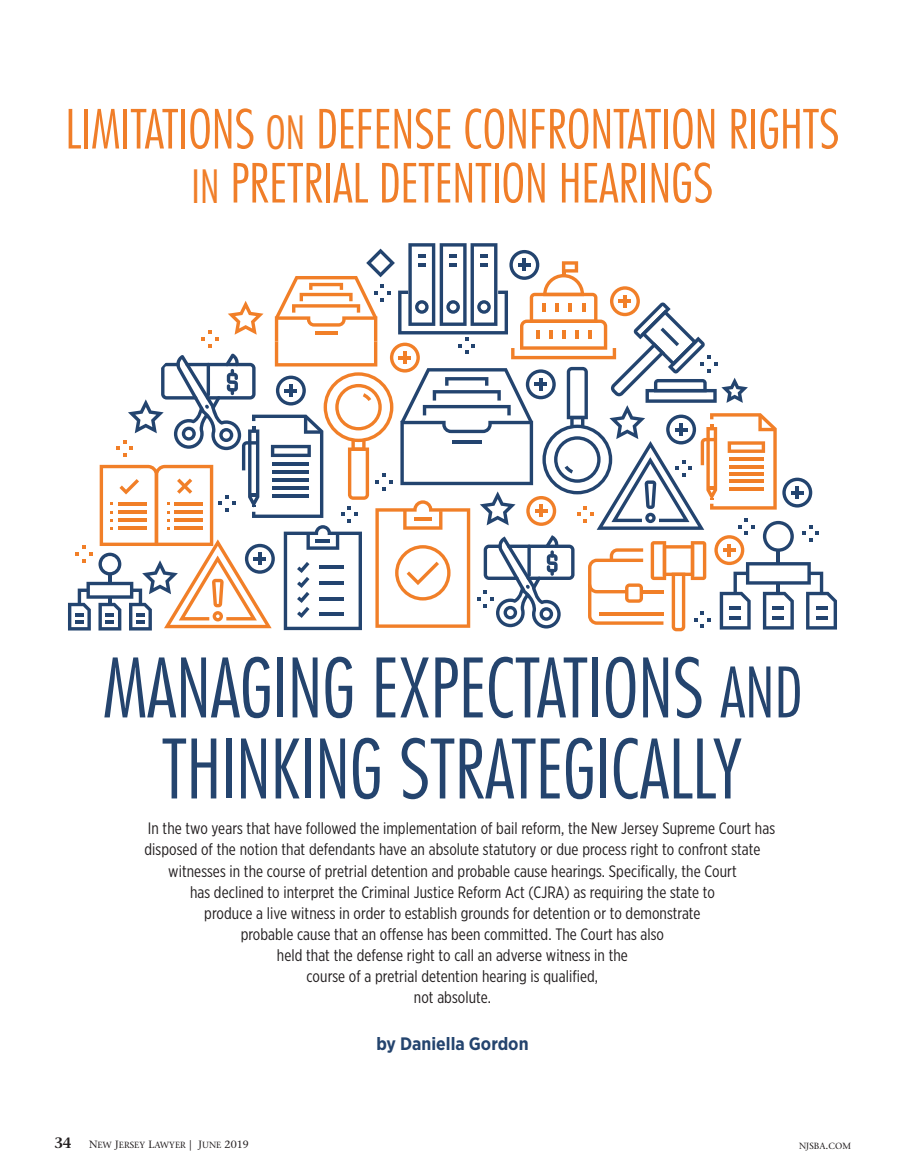
<style>
.page{position:relative;width:905px;height:1175px;background:#fff}
.page>*{position:absolute;margin:0;border:0;box-sizing:border-box;transform-origin:0 0}
.t1{font:300 condensed 79.5px/81px "Futura";color:#24446e;text-align:center}
.t2{font:300 condensed 52.5px/54px "Futura";color:#f07e29;text-align:center}
.t3{font:700 18px "Gotham Narrow";color:#24446e}
.t4{font:16.5px "Gotham X Narrow";letter-spacing:.005em;color:#231f20}
.t5{font:8.85px "Stone Serif";color:#231f20}
.s1{font-size:44.7px}
.s2{font-size:67.5px}
.s3{font-weight:600;font-size:15px}
.s4{font-size:10.5px}
</style>
<div class="page">
<svg style="left:68px;top:243px;width:769px;height:388px"></svg>
<hr style="left:314px;top:331px;width:23px;height:4px;background:#f17f28">
<h2 class="t2" style="left:65px;top:106px;width:775px">LIMITATIONS <span class="s1">ON</span> DEFENSE CONFRONTATION RIGHTS<br><span class="s1">IN</span> PRETRIAL DETENTION HEARINGS</h2>
<h1 class="t1" style="left:102px;top:653px;width:701px">MANAGING EXPECTATIONS <span class="s2">AND<br></span>THINKING STRATEGICALLY</h1>
<p class="t4" style="left:148px;top:823px;width:628px">In the two years that have followed the implementation of bail reform, the New Jersey Supreme Court has</p>
<p class="t4" style="left:144px;top:844px;width:617px">disposed of the notion that defendants have an absolute statutory or due process right to confront state</p>
<p class="t4" style="left:168px;top:865px;width:570px">witnesses in the course of pretrial detention and probable cause hearings. Specifically, the Court</p>
<p class="t4" style="left:190px;top:886px;width:526px">has declined to interpret the Criminal Justice Reform Act (CJRA) as requiring the state to</p>
<p class="t4" style="left:204px;top:907px;width:498px">produce a live witness in order to establish grounds for detention or to demonstrate</p>
<p class="t4" style="left:241px;top:928px;width:425px">probable cause that an offense has been committed. The Court has also</p>
<p class="t4" style="left:277px;top:949px;width:352px">held that the defense right to call an adverse witness in the</p>
<p class="t4" style="left:306px;top:970px;width:293px">course of a pretrial detention hearing is qualified,</p>
<p class="t4" style="left:414px;top:991px;width:79px">not absolute.</p>
<p class="t3" style="left:376px;top:1037px;width:154px">by Daniella Gordon</p>
<p class="t5" style="left:54px;top:1141px;width:196px"><span class="s3">34</span> <span class="s4">N</span>EW <span class="s4">J</span>ERSEY <span class="s4">L</span>AWYER <span class="s4">| J</span>UNE <span class="s4">2019</span></p>
<p class="t5" style="left:799px;top:1142px;width:53px">NJSBA<span class="s4">.</span>COM</p>
</div>
